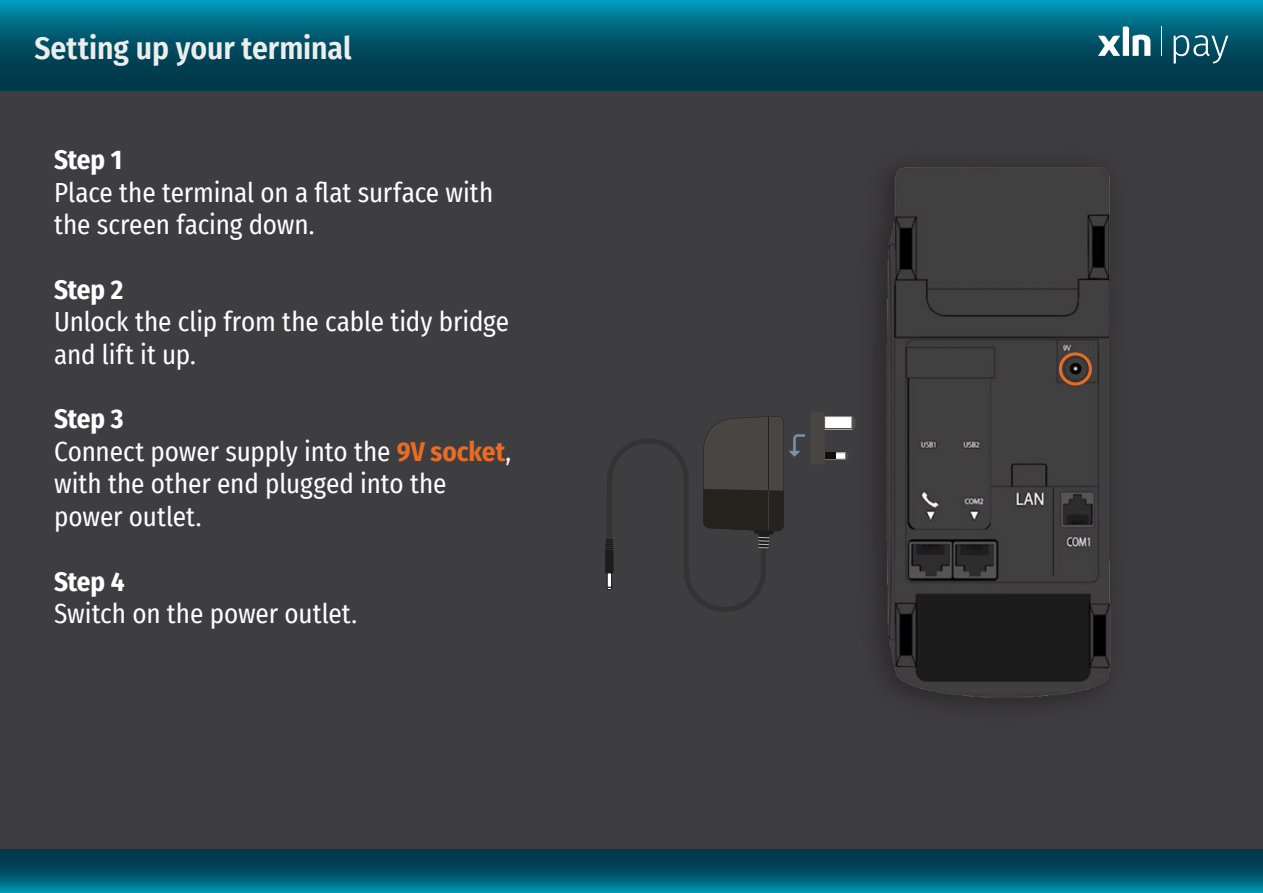
<style>
.page{position:relative;width:1263px;height:893px;background:#fff}
.page>*{position:absolute;margin:0;border:0;box-sizing:border-box;transform-origin:0 0}
.t1{font:600 31.5px "Fira Sans Condensed";letter-spacing:-.005em;color:#eceded}
.t2{font:27px/32.4px "Fira Sans Condensed";letter-spacing:-.005em;color:#fff}
.t3{font:700 27px "Fira Sans Condensed";letter-spacing:-.01em;color:#fff}
.s1{font-weight:700;color:#e96c24}
</style>
<div class="page">
<div style="left:0;top:30px;width:1263px;height:863px;background:#3e3d40"></div>
<img style="left:876px;top:167px;width:235px;height:539px">
<div style="left:1059px;top:352px;width:33px;height:33px;border:3px solid #e96c24;border-radius:50%"></div>
<svg style="left:811px;top:412px;width:45px;height:52px"></svg>
<svg style="left:605px;top:416px;width:200px;height:196px"></svg>
<svg style="left:0;top:0;width:1263px;height:90px;background:#00596f"></svg>
<svg style="left:0;top:850px;width:1263px;height:43px;background:#00576c"></svg>
<hr style="left:1161px;top:26px;width:1px;height:30px;background:#fff">
<svg style="left:1098px;top:26px;width:52px;height:30px;background:#73a3af"></svg>
<svg style="left:1174px;top:35px;width:54px;height:29px;background:#3a7383"></svg>
<p class="t1" style="left:34px;top:23px;width:319px">Setting up your terminal</p>
<p class="t3" style="left:54px;top:137px;width:70px">Step 1</p>
<p class="t2" style="left:54px;top:175px;width:441px">Place the terminal on a flat surface with the screen facing down.</p>
<p class="t3" style="left:54px;top:267px;width:71px">Step 2</p>
<p class="t2" style="left:54px;top:305px;width:456px">Unlock the clip from the cable tidy bridge and lift it up.</p>
<p class="t3" style="left:54px;top:396px;width:71px">Step 3</p>
<p class="t2" style="left:54px;top:435px;width:459px">Connect power supply into the <span class="s1">9V socket</span>, with the other end plugged into the power outlet.</p>
<p class="t3" style="left:54px;top:558px;width:72px">Step 4</p>
<p class="t2" style="left:54px;top:597px;width:304px">Switch on the power outlet.</p>
</div>
